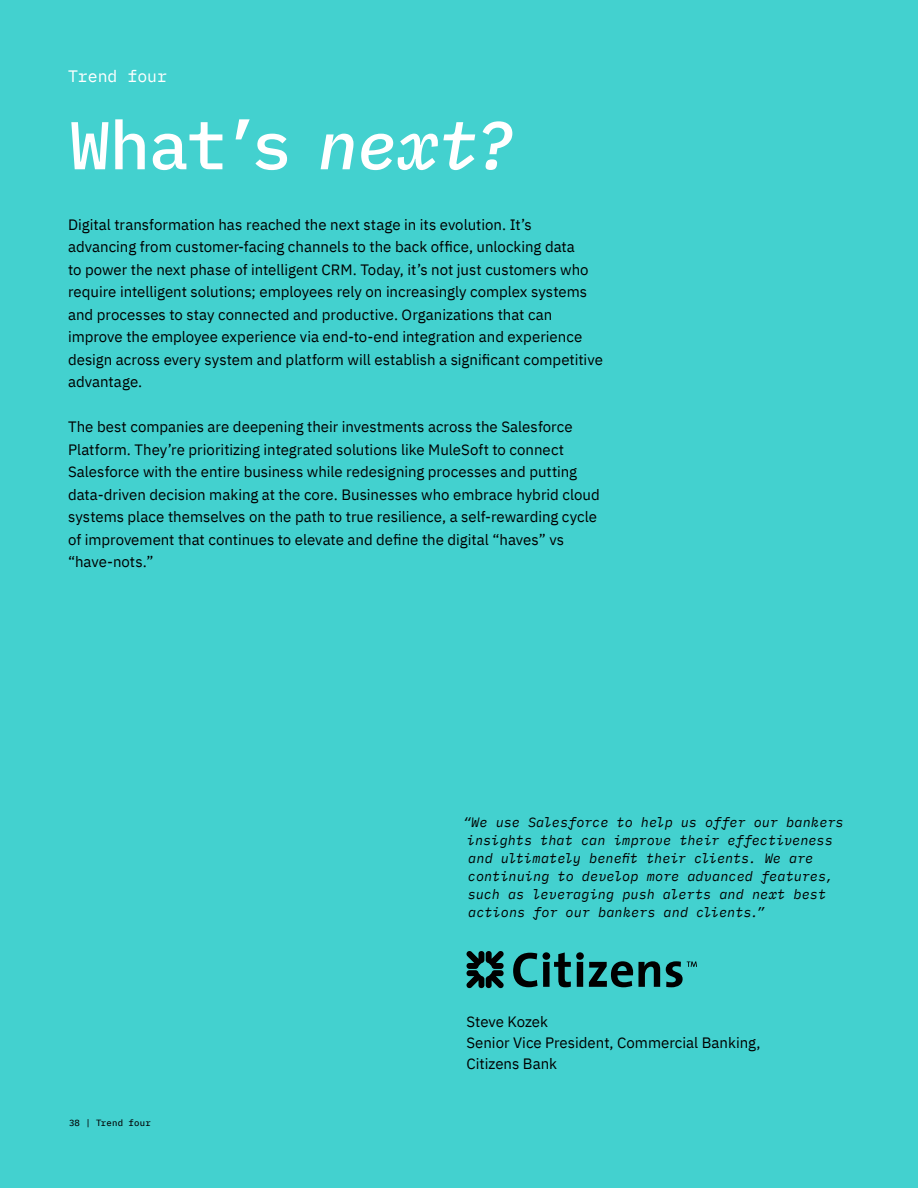
<style>
.page{position:relative;width:918px;height:1188px;background:#43d1cf}
.page>*{position:absolute;margin:0;border:0;box-sizing:border-box;transform-origin:0 0}
.t1{font:500 67.5px "IBM Plex Mono";color:#fff}
.t2{font:16.5px "IBM Plex Mono";color:#fff}
.t3{font:15px/22.5px "IBM Plex Sans";color:#000}
.t4{font:italic 13.5px/18px "IBM Plex Mono";letter-spacing:.005em;color:#000}
.t5{font:9px "IBM Plex Mono Text";letter-spacing:.02em;color:#000}
.s1{font-style:italic}
</style>
<div class="page">
<svg style="left:466px;top:951px;width:38px;height:37px"></svg>
<svg style="left:513px;top:952px;width:147px;height:35px"></svg>
<svg style="left:666px;top:961px;width:31px;height:26px"></svg>
<p class="t2" style="left:68px;top:64px;width:100px">Trend four</p>
<h1 class="t1" style="left:70px;top:93px;width:447px">What’s <span class="s1">next?</span></h1>
<p class="t3" style="left:68px;top:212px;width:536px">Digital transformation has reached the next stage in its evolution. It’s advancing from customer-facing channels to the back office, unlocking data<br>to power the next phase of intelligent CRM. Today, it’s not just customers who require intelligent solutions; employees rely on increasingly complex systems and processes to stay connected and productive. Organizations that can improve the employee experience via end-to-end integration and experience design across every system and platform will establish a significant competitive advantage.</p>
<p class="t3" style="left:68px;top:415px;width:533px">The best companies are deepening their investments across the Salesforce Platform. They’re prioritizing integrated solutions like MuleSoft to connect Salesforce with the entire business while redesigning processes and putting data-driven decision making at the core. Businesses who embrace hybrid cloud systems place themselves on the path to true resilience, a self-rewarding cycle of improvement that continues to elevate and define the digital “haves” vs “have-nots.”</p>
<p class="t4" style="left:463px;top:812px;width:382px">“We use Salesforce to help us offer our bankers insights that can improve their effectiveness and ultimately benefit their clients. We are continuing to develop more advanced features, such as leveraging push alerts and next best actions for our bankers and clients.”</p>
<p class="t5" style="left:69px;top:1116px;width:83px">38 | Trend four</p>
<p class="t3" style="left:466px;top:1010px;width:295px;line-height:21px">Steve Kozek<br>Senior Vice President, Commercial Banking,<br>Citizens Bank</p>
</div>
